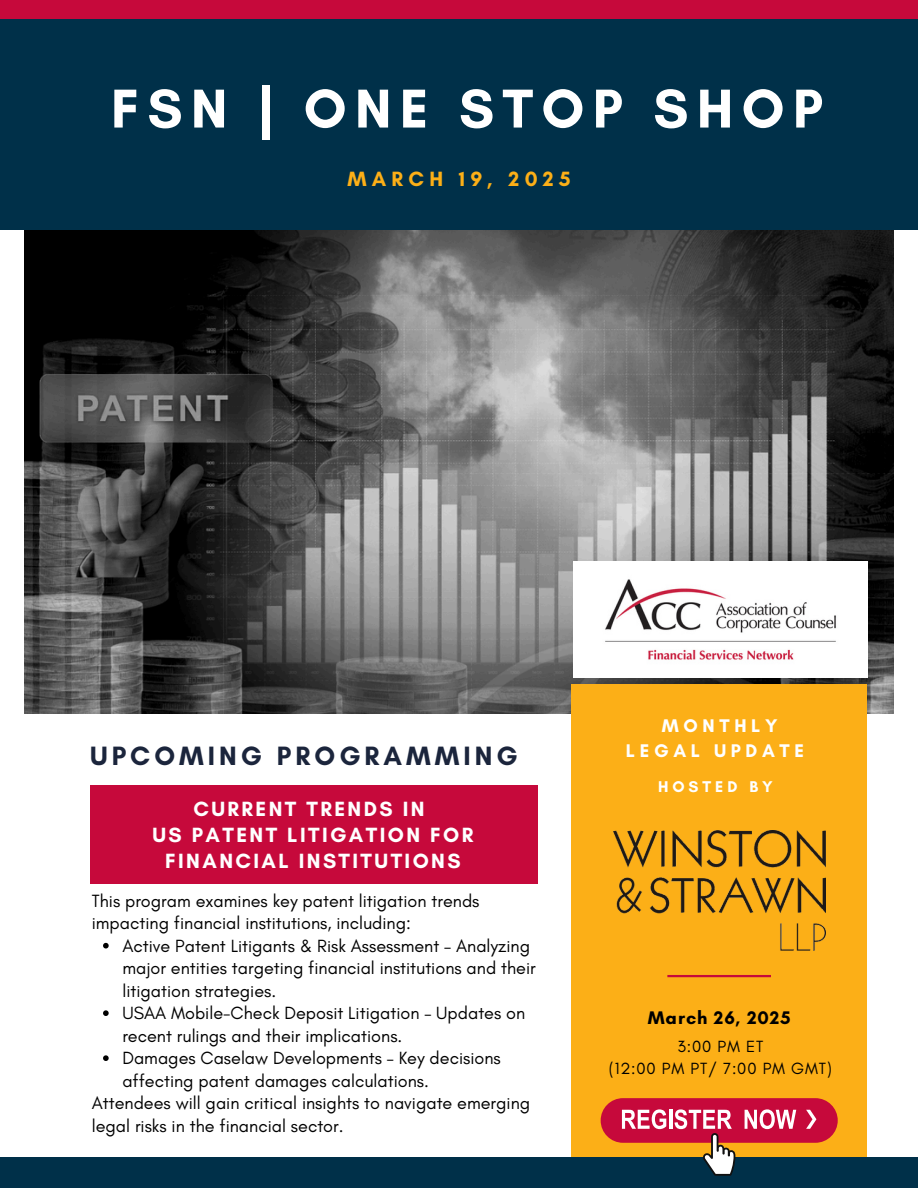
<style>
.page{position:relative;width:918px;height:1188px;background:#fff}
.page>*{position:absolute;margin:0;border:0;box-sizing:border-box;transform-origin:0 0}
.t1{font:700 55.8px "Glacial Indifference";letter-spacing:.15em;color:#fff}
.t2{font:700 27px "Glacial Indifference";letter-spacing:.15em;color:#1b253c}
.t3{font:700 21px/25.8px "Glacial Indifference";letter-spacing:.115em;color:#fff;text-align:center}
.t4{font:700 21px "Glacial Indifference";letter-spacing:.25em;color:#fcaf17}
.t5{font:700 18.6px/25.5px "Glacial Indifference";letter-spacing:.25em;color:#fff;text-align:center}
.t6{font:700 18.6px "Glacial Indifference";letter-spacing:.05em;color:#000}
.t7{font:18px/22.5px "Glacial Indifference";color:#000}
.t8{font:16.5px "Glacial Indifference";letter-spacing:.05em;color:#000}
.t9{font:700 15.9px "Glacial Indifference";letter-spacing:.25em;color:#fff}
</style>
<div class="page">
<img style="left:25px;top:229px;width:868px;height:485px">
<div style="left:0;top:0;width:918px;height:229px;background:#003049"></div>
<div style="left:572px;top:685px;width:295px;height:491px;background:#fcaf17"></div>
<div style="left:0;top:0;width:918px;height:18px;background:#c6093b"></div>
<div style="left:0;top:1158px;width:918px;height:30px;background:#003049"></div>
<div style="left:601px;top:1098px;width:237px;height:45px;background:#c6093b;border-radius:22px"></div>
<svg style="left:622px;top:1109px;width:44px;height:20px"></svg>
<hr style="left:669px;top:1110px;width:3px;height:19px;background:#fff">
<svg style="left:675px;top:1109px;width:60px;height:67px"></svg>
<svg style="left:745px;top:1109px;width:51px;height:20px"></svg>
<svg style="left:806px;top:1110px;width:10px;height:19px"></svg>
<div style="left:90px;top:786px;width:448px;height:98px;background:#c6093b"></div>
<img style="left:573px;top:562px;width:295px;height:115px">
<img style="left:614px;top:831px;width:211px;height:119px">
<hr style="left:667px;top:975px;width:104px;height:2px;background:#c6093b">
<svg style="left:103px;top:943px;width:6px;height:5px"></svg>
<svg style="left:103px;top:1010px;width:6px;height:6px"></svg>
<svg style="left:103px;top:1055px;width:6px;height:6px"></svg>
<p class="t1" style="left:111px;top:75px;width:713px">FSN | ONE STOP SHOP</p>
<p class="t4" style="left:347px;top:166px;width:225px">MARCH 19, 2025</p>
<p class="t2" style="left:90px;top:739px;width:429px">UPCOMING PROGRAMMING</p>
<p class="t3" style="left:153px;top:796px;width:322px">CURRENT TRENDS IN<br>US PATENT LITIGATION FOR<br>FINANCIAL INSTITUTIONS</p>
<p class="t7" style="left:92px;top:889px;width:389px">This program examines key patent litigation trends impacting financial institutions, including:</p>
<p class="t7" style="left:122px;top:934px;width:415px">Active Patent Litigants &amp; Risk Assessment – Analyzing major entities targeting financial institutions and their litigation strategies.</p>
<p class="t7" style="left:122px;top:1002px;width:404px">USAA Mobile-Check Deposit Litigation – Updates on recent rulings and their implications.</p>
<h5 class="t7" style="left:122px;top:1047px;width:380px">Damages Caselaw Developments – Key decisions affecting patent damages calculations.</h5>
<p class="t7" style="left:92px;top:1092px;width:440px">Attendees will gain critical insights to navigate emerging legal risks in the financial sector.</p>
<h1 class="t5" style="left:626px;top:712px;width:180px">MONTHLY<br>LEGAL UPDATE</h1>
<h3 class="t9" style="left:658px;top:777px;width:116px">HOSTED BY</h3>
<p class="t6" style="left:648px;top:1007px;width:144px">March 26, 2025</p>
<h4 class="t8" style="left:678px;top:1036px;width:87px">3:00 PM ET</h4>
<p class="t8" style="left:609px;top:1058px;width:225px">(12:00 PM PT/ 7:00 PM GMT)</p>
</div>
